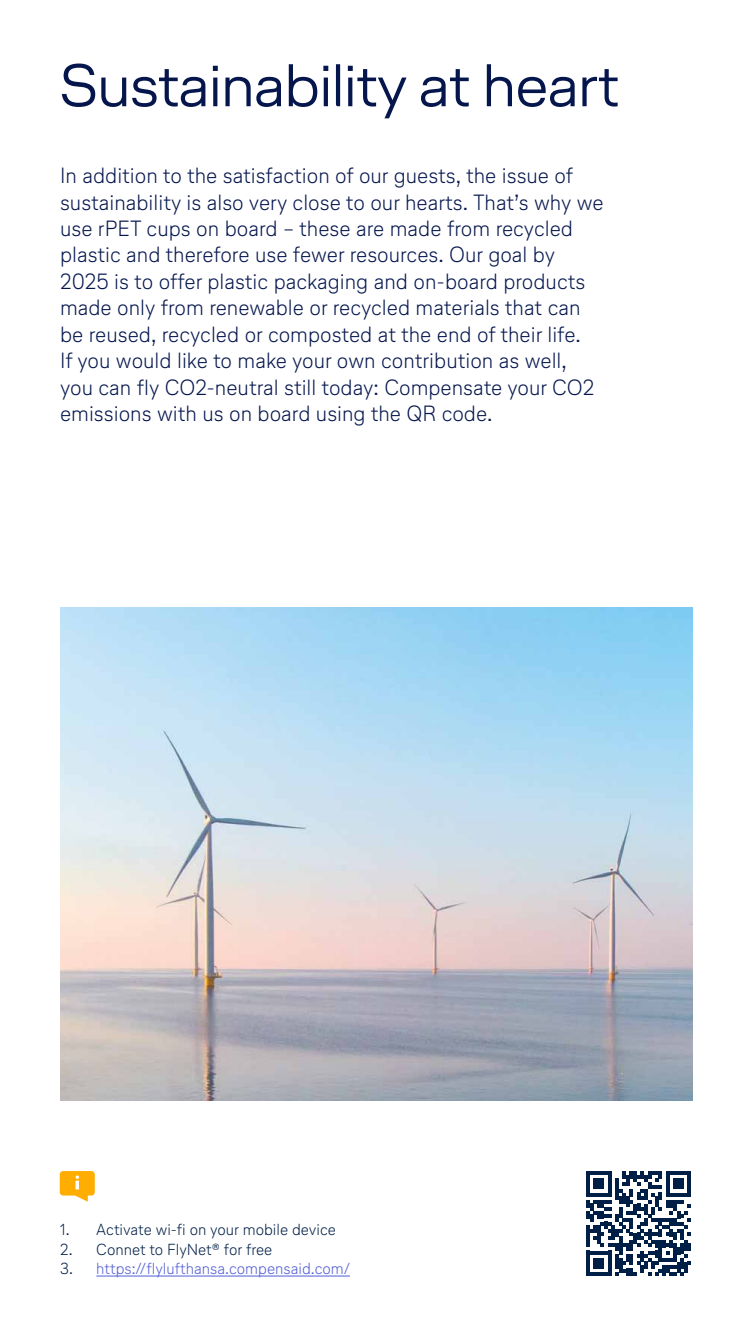
<style>
.page{position:relative;width:752px;height:1334px;background:#fff}
.page>*{position:absolute;margin:0;border:0;box-sizing:border-box;transform-origin:0 0}
.t1{font:300 60px "Lufthansa Head";color:#05164d}
.t2{font:300 22px/26.4px "Lufthansa Text";color:#05164d}
.t3{font:300 16px "Lufthansa Text";color:#001f47}
.t4{font:300 16px "Lufthansa Text";color:#4f5cd6}
.s1{color:#001f47}
</style>
<div class="page">
<hr style="left:96px;top:1275px;width:254px;height:1px;background:#4f5cd6">
<svg style="left:60px;top:1171px;width:35px;height:30px"></svg>
<svg style="left:586px;top:1171px;width:104px;height:105px"></svg>
<img style="left:60px;top:607px;width:631px;height:493px">
<h1 class="t1" style="left:60px;top:44px;width:560px">Sustainability at heart</h1>
<p class="t2" style="left:60px;top:162px;width:544px">In addition to the satisfaction of our guests, the issue of sustainability is also very close to our hearts. That’s why we use rPET cups on board – these are made from recycled plastic and therefore use fewer resources. Our goal by 2025 is to offer plastic packaging and on-board products made only from renewable or recycled materials that can be reused, recycled or composted at the end of their life.<br>If you would like to make your own contribution as well, you can fly CO2-neutral still today: Compensate your CO2 emissions with us on board using the QR code.</p>
<p class="t3" style="left:60px;top:1218px;width:277px">1. Activate wi-fi on your mobile device</p>
<p class="t3" style="left:60px;top:1238px;width:213px">2. Connet to FlyNet® for free</p>
<p class="t4" style="left:60px;top:1257px;width:291px"><span class="s1">3.</span> https://flylufthansa.compensaid.com/</p>
</div>
